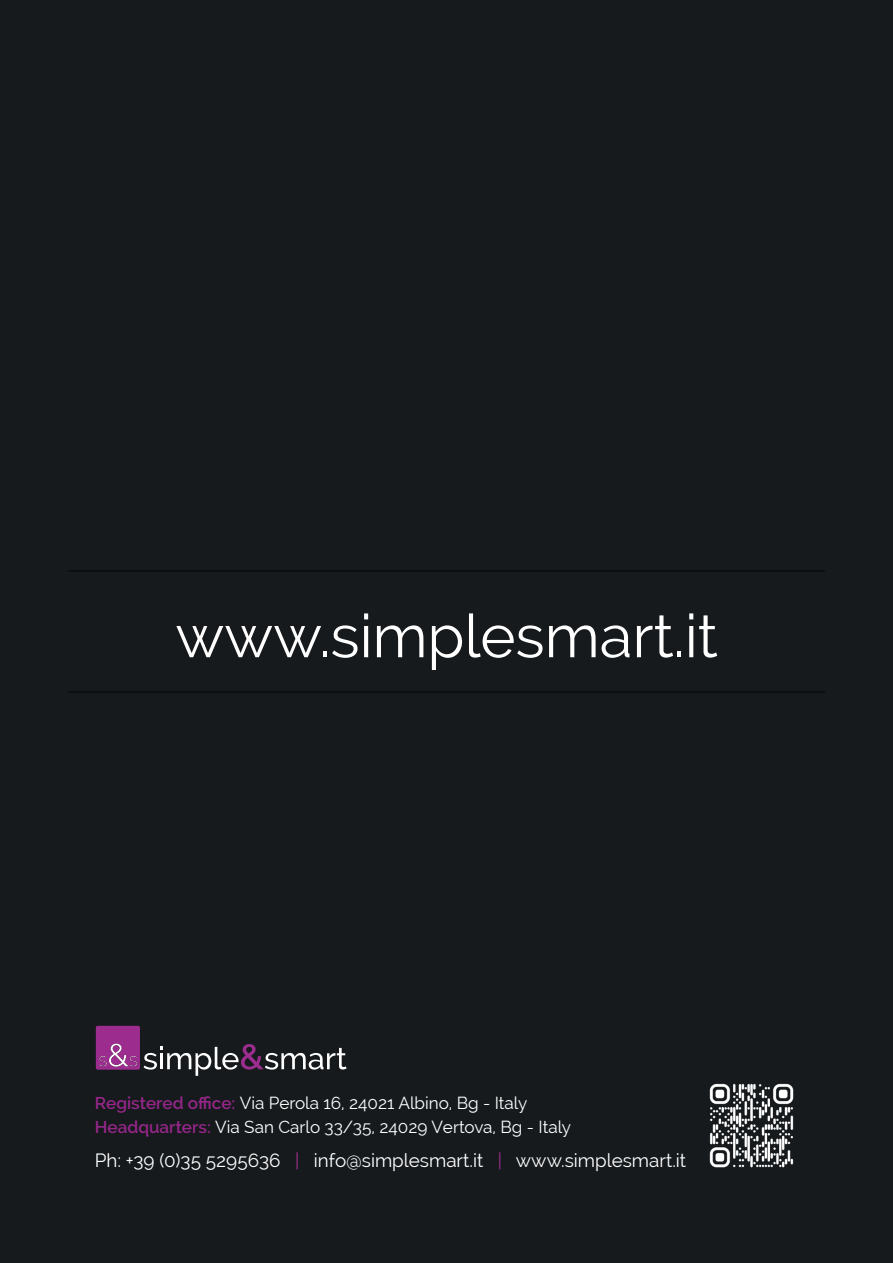
<style>
.page{position:relative;width:893px;height:1263px;background:#161a1d}
.page>*{position:absolute;margin:0;border:0;box-sizing:border-box;transform-origin:0 0}
.t1{font:60px "Raleway";color:#fff}
.t2{font:18.9px "Raleway";color:#fff}
.t3{font:17.1px/24px "Raleway";color:#fff}
.s1{font-weight:600;color:#962689}
.s2{color:#9c2f8e}
</style>
<div class="page">
<svg style="left:96px;top:1026px;width:251px;height:50px"></svg>
<img style="left:709px;top:1083px;width:85px;height:85px">
<hr style="left:68px;top:692px;width:757px;height:1px;background:#231f20">
<hr style="left:68px;top:570px;width:757px;height:1px;background:#231f20">
<h1 class="t1" style="left:175px;top:601px;width:544px">www.simplesmart.it</h1>
<p class="t3" style="left:95px;top:1090px;width:478px"><span class="s1">Registered office:</span> Via Perola 16, 24021 Albino, Bg - Italy<br><span class="s1">Headquarters:</span> Via San Carlo 33/35, 24029 Vertova, Bg - Italy</p>
<p class="t2" style="left:95px;top:1149px;width:593px">Ph: +39 (0)35 5295636 <span class="s2">|</span> info@simplesmart.it <span class="s2">|</span> www.simplesmart.it</p>
</div>
